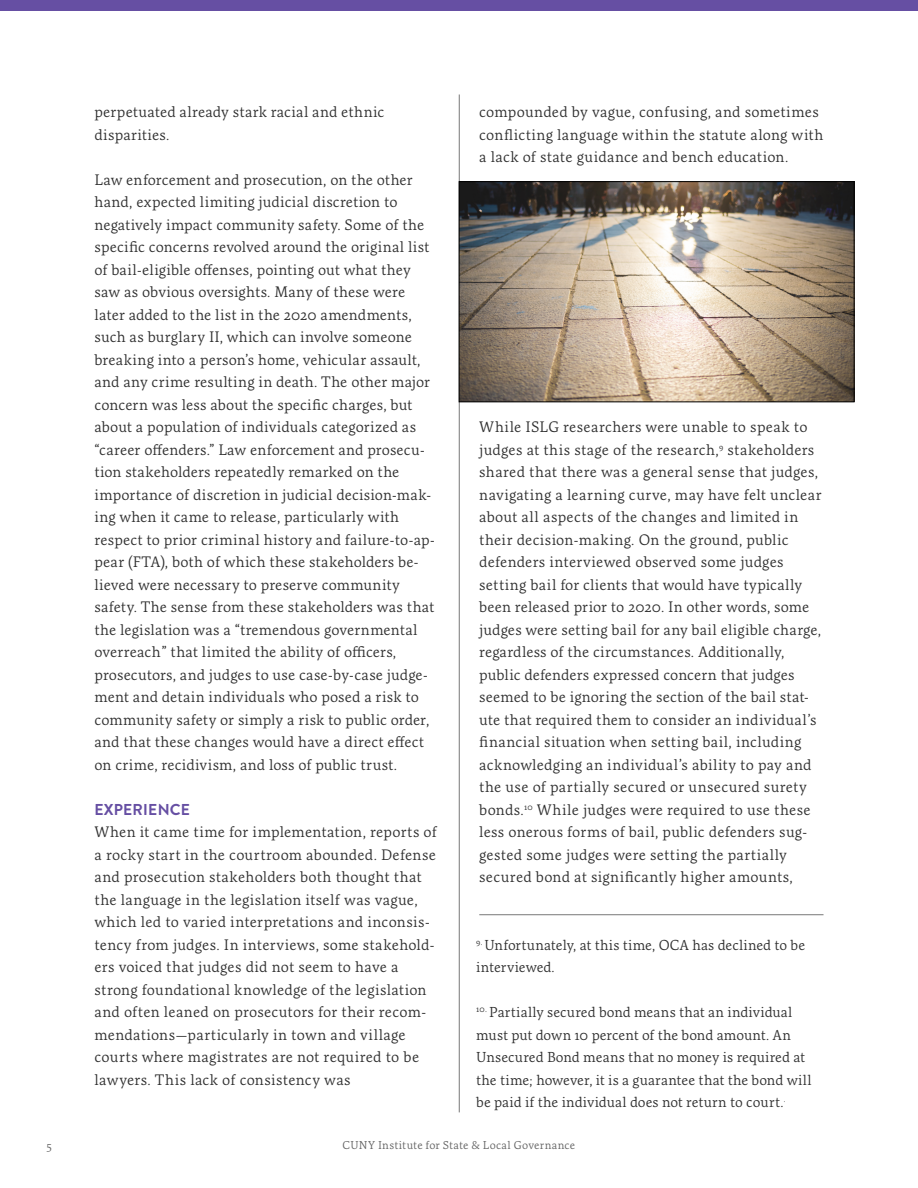
<style>
.page{position:relative;width:918px;height:1188px;background:#fff}
.page>*{position:absolute;margin:0;border:0;box-sizing:border-box;transform-origin:0 0}
.t1{font:700 15.75px "Brandon Text";letter-spacing:.015em;color:#664fa3}
.t2{font:15px/22.5px "Artigo";letter-spacing:.01em;color:#2e2e2e}
.t3{font:14.25px/22.5px "Artigo";color:#2e2e2e}
.t4{font:12px "Artigo";color:#626262}
.t5{font:11.25px "Artigo";letter-spacing:.02em;color:#626262}
</style>
<div class="page">
<div style="left:0;top:0;width:918px;height:11px;background:#664fa3"></div>
<hr style="left:479px;top:914px;width:345px;height:1px;background:#777">
<hr style="left:459px;top:94px;width:1px;height:1018px;background:#777">
<img style="left:461px;top:184px;width:391px;height:216px">
<div style="left:459px;top:182px;width:395px;height:220px;border:1px solid #000"></div>
<p class="t2" style="left:94px;top:100px;width:291px">perpetuated already stark racial and ethnic disparities.</p>
<p class="t2" style="left:94px;top:168px;width:342px">Law enforcement and prosecution, on the other hand, expected limiting judicial discretion to negatively impact community safety. Some of the specific concerns revolved around the original list of bail-eligible offenses, pointing out what they saw as obvious oversights. Many of these were later added to the list in the 2020 amendments, such as burglary II, which can involve someone breaking into a person’s home, vehicular assault, and any crime resulting in death. The other major concern was less about the specific charges, but about a population of individuals categorized as “career offenders.” Law enforcement and prosecu&shy;tion stakeholders repeatedly remarked on the importance of discretion in judicial decision-mak&shy;ing when it came to release, particularly with respect to prior criminal history and failure-to-ap&shy;pear (FTA), both of which these stakeholders be&shy;lieved were necessary to preserve community safety. The sense from these stakeholders was that the legislation was a “tremendous governmental overreach” that limited the ability of officers, prosecutors, and judges to use case-by-case judge&shy;ment and detain individuals who posed a risk to community safety or simply a risk to public order, and that these changes would have a direct effect on crime, recidivism, and loss of public trust.</p>
<p class="t1" style="left:94px;top:798px;width:97px">EXPERIENCE</p>
<p class="t2" style="left:94px;top:820px;width:344px">When it came time for implementation, reports of a rocky start in the courtroom abounded. Defense and prosecution stakeholders both thought that the language in the legislation itself was vague, which led to varied interpretations and inconsis&shy;tency from judges. In interviews, some stakehold&shy;ers voiced that judges did not seem to have a strong foundational knowledge of the legislation and often leaned on prosecutors for their recom&shy;mendations—particularly in town and village courts where magistrates are not required to be lawyers. This lack of consistency was</p>
<p class="t2" style="left:479px;top:100px;width:346px">compounded by vague, confusing, and sometimes conflicting language within the statute along with a lack of state guidance and bench education.</p>
<p class="t2" style="left:479px;top:415px;width:344px">While ISLG researchers were unable to speak to judges at this stage of the research,<sup>9</sup> stakeholders shared that there was a general sense that judges, navigating a learning curve, may have felt unclear about all aspects of the changes and limited in their decision-making. On the ground, public defenders interviewed observed some judges setting bail for clients that would have typically been released prior to 2020. In other words, some judges were setting bail for any bail eligible charge, regardless of the circumstances. Additionally, public defenders expressed concern that judges seemed to be ignoring the section of the bail stat&shy;ute that required them to consider an individual’s financial situation when setting bail, including acknowledging an individual’s ability to pay and the use of partially secured or unsecured surety bonds.<sup>10</sup> While judges were required to use these less onerous forms of bail, public defenders sug&shy;gested some judges were setting the partially secured bond at significantly higher amounts,</p>
<p class="t3" style="left:476px;top:933px;width:331px"><sup>9.</sup> Unfortunately, at this time, OCA has declined to be interviewed.</p>
<p class="t3" style="left:476px;top:1001px;width:337px"><sup>10.</sup> Partially secured bond means that an individual must put down 10 percent of the bond amount. An Unsecured Bond means that no money is required at the time; however, it is a guarantee that the bond will be paid if the individual does not return to court.<sup>.</sup></p>
<p class="t4" style="left:46px;top:1138px;width:7px">5</p>
<p class="t5" style="left:343px;top:1138px;width:234px">CUNY Institute for State &amp; Local Governance</p>
</div>
